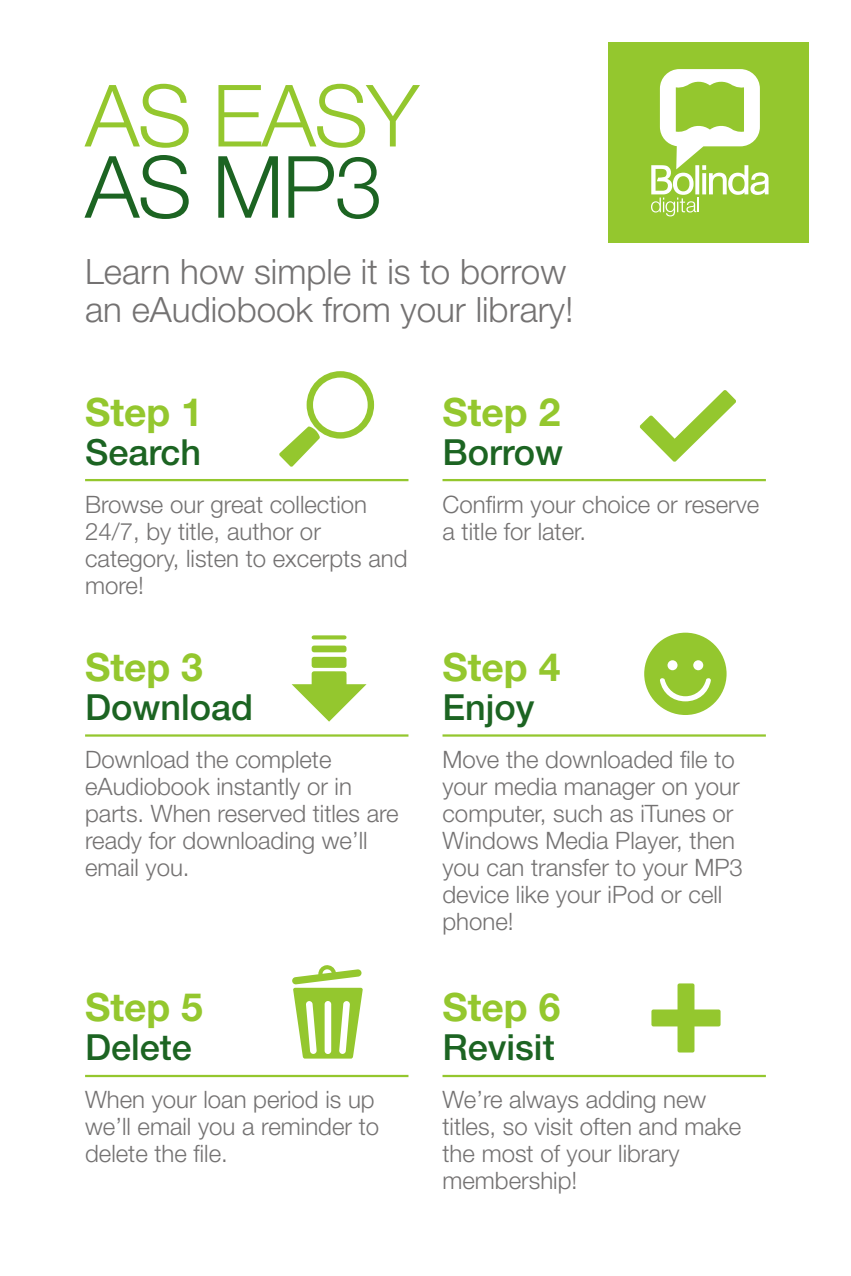
<style>
.page{position:relative;width:851px;height:1276px;background:#fff}
.page>*{position:absolute;margin:0;border:0;box-sizing:border-box;transform-origin:0 0}
.t1{font:300 86.1px "Helvetica Neue LT Std";letter-spacing:-.02em;color:#94c72e}
.t2{font:300 86.1px "Helvetica Neue LT Std";color:#1c6422}
.t3{font:700 39px "Helvetica Neue LT Std";color:#94c72e}
.t4{font:500 36px "Helvetica Neue LT Std";color:#1c6422}
.t5{font:300 34.8px/37.8px "Helvetica Neue LT Std";color:#747272}
.t6{font:300 24px/27px "Helvetica Neue LT Std";color:#747272}
</style>
<div class="page">
<hr style="left:85px;top:479px;width:323px;height:2px;background:#94c72e">
<hr style="left:85px;top:734px;width:323px;height:2px;background:#94c72e">
<hr style="left:85px;top:1075px;width:323px;height:2px;background:#94c72e">
<hr style="left:442px;top:479px;width:323px;height:2px;background:#94c72e">
<hr style="left:442px;top:734px;width:323px;height:2px;background:#94c72e">
<hr style="left:442px;top:1075px;width:323px;height:2px;background:#94c72e">
<div style="left:608px;top:43px;width:200px;height:200px;background:#94c72e"></div>
<svg style="left:651px;top:69px;width:117px;height:147px"></svg>
<svg style="left:279px;top:371px;width:95px;height:96px"></svg>
<svg style="left:639px;top:390px;width:97px;height:72px"></svg>
<svg style="left:291px;top:635px;width:75px;height:86px"></svg>
<svg style="left:644px;top:632px;width:82px;height:83px"></svg>
<svg style="left:292px;top:965px;width:71px;height:93px"></svg>
<svg style="left:651px;top:983px;width:69px;height:69px"></svg>
<h1 class="t1" style="left:85px;top:63px;width:335px">AS EASY</h1>
<h1 class="t2" style="left:85px;top:134px;width:299px">AS MP3</h1>
<h3 class="t5" style="left:85px;top:252px;width:490px">Learn how simple it is to borrow an eAudiobook from your library!</h3>
<h2 class="t3" style="left:85px;top:387px;width:119px">Step 1</h2>
<h3 class="t4" style="left:85px;top:430px;width:118px">Search</h3>
<p class="t6" style="left:85px;top:490px;width:324px">Browse our great collection<br>24/7, by title, author or category, listen to excerpts and more!</p>
<h2 class="t3" style="left:85px;top:643px;width:119px">Step 3</h2>
<h3 class="t4" style="left:85px;top:685px;width:170px">Download</h3>
<p class="t6" style="left:85px;top:745px;width:315px">Download the complete eAudiobook instantly or in parts. When reserved titles are ready for downloading we’ll email you.</p>
<h2 class="t3" style="left:85px;top:983px;width:119px">Step 5</h2>
<h3 class="t4" style="left:85px;top:1026px;width:108px">Delete</h3>
<p class="t6" style="left:85px;top:1086px;width:295px">When your loan period is up we’ll email you a reminder to delete the file.</p>
<h2 class="t3" style="left:442px;top:387px;width:119px">Step 2</h2>
<h3 class="t4" style="left:442px;top:430px;width:122px">Borrow</h3>
<p class="t6" style="left:442px;top:490px;width:318px">Confirm your choice or reserve a title for later.</p>
<h2 class="t3" style="left:442px;top:643px;width:119px">Step 4</h2>
<h3 class="t4" style="left:442px;top:685px;width:94px">Enjoy</h3>
<p class="t6" style="left:442px;top:745px;width:302px">Move the downloaded file to your media manager on your computer, such as iTunes or<br>Windows Media Player, then you can transfer to your MP3 device like your iPod or cell phone!</p>
<h2 class="t3" style="left:442px;top:983px;width:119px">Step 6</h2>
<h3 class="t4" style="left:442px;top:1026px;width:114px">Revisit</h3>
<p class="t6" style="left:442px;top:1086px;width:300px">We’re always adding new titles, so visit often and make the most of your library membership!</p>
</div>
